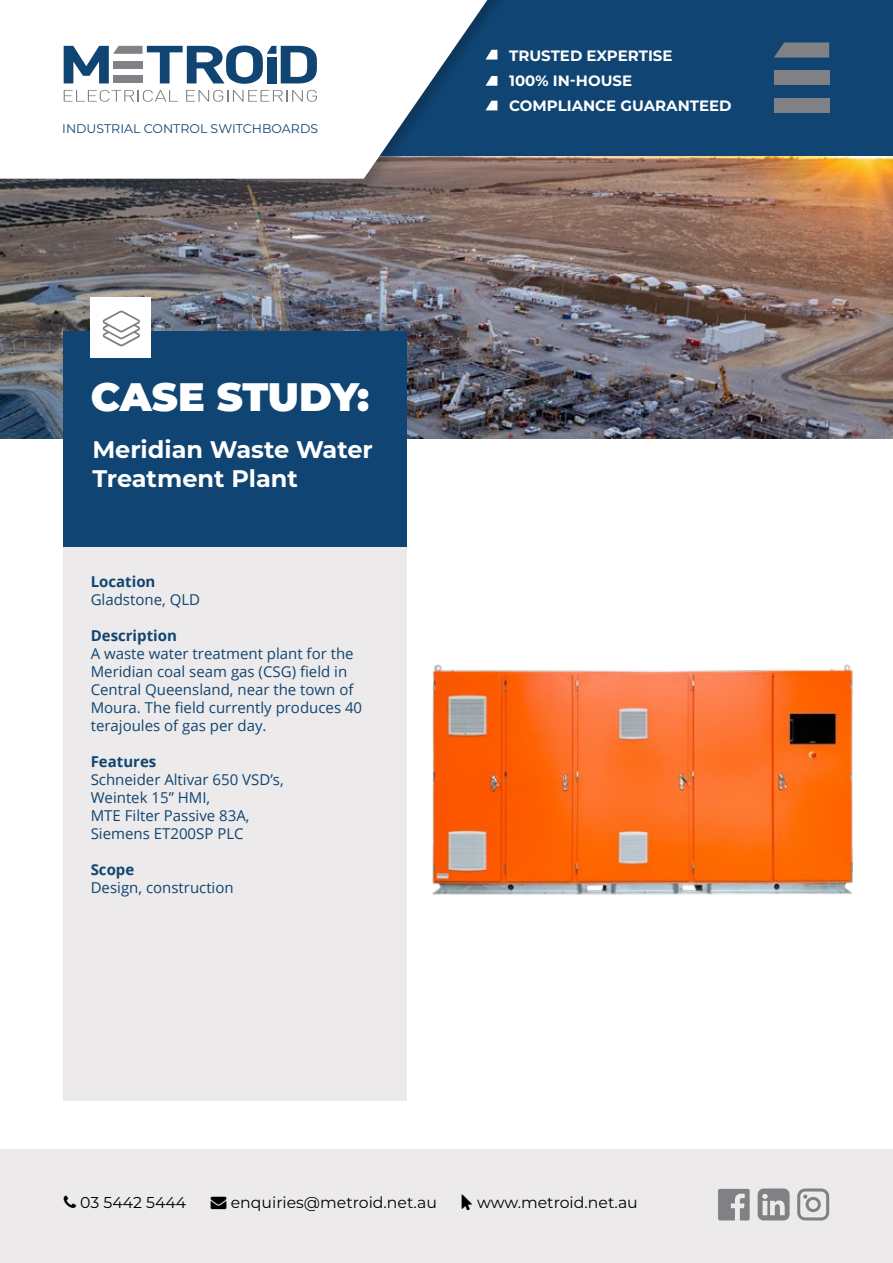
<style>
.page{position:relative;width:893px;height:1263px;background:#fff}
.page>*{position:absolute;margin:0;border:0;box-sizing:border-box;transform-origin:0 0}
.t1{font:900 39.75px "Montserrat";letter-spacing:-.01em;color:#fff}
.t2{font:700 24px/28.8px "Montserrat";color:#fff}
.t3{font:15.75px "Montserrat";color:#000}
.t4{font:15px/18px "Open Sans";color:#104573}
.t5{font:700 15px/25.2px "Montserrat";color:#fff}
.t6{font:700 15px "Open Sans";color:#104573}
.t7{font:12.6px "Montserrat";color:#104573}
</style>
<div class="page">
<img style="left:0;top:156px;width:893px;height:282px">
<div style="left:64px;top:331px;width:343px;height:216px;background:#104573"></div>
<div style="left:64px;top:547px;width:343px;height:554px;background:#eceaea"></div>
<div style="left:91px;top:297px;width:60px;height:60px;background:#fff"></div>
<svg style="left:103px;top:310px;width:37px;height:36px"></svg>
<img style="left:432px;top:664px;width:421px;height:231px">
<div style="left:0;top:1149px;width:893px;height:114px;background:#eceaea"></div>
<div style="left:313px;top:0;width:580px;height:156px;background:#104573"></div>
<div style="left:0;top:0;width:527px;height:193px;background:#000;opacity:.2"></div>
<svg style="left:0;top:0;width:514px;height:179px"></svg>
<svg style="left:64px;top:90px;width:114px;height:12px"></svg>
<svg style="left:186px;top:90px;width:131px;height:12px"></svg>
<svg style="left:64px;top:46px;width:253px;height:38px"></svg>
<div style="left:113px;top:61px;width:30px;height:8px;background:#808184"></div>
<div style="left:113px;top:75px;width:30px;height:8px;background:#808184"></div>
<div style="left:267px;top:57px;width:9px;height:26px;background:#104573"></div>
<svg style="left:774px;top:43px;width:55px;height:14px"></svg>
<div style="left:774px;top:70px;width:55px;height:15px;background:#808184"></div>
<div style="left:774px;top:98px;width:55px;height:15px;background:#808184"></div>
<svg style="left:486px;top:50px;width:11px;height:10px"></svg>
<svg style="left:486px;top:76px;width:11px;height:10px"></svg>
<svg style="left:486px;top:101px;width:11px;height:9px"></svg>
<svg style="left:758px;top:1188px;width:32px;height:32px"></svg>
<svg style="left:718px;top:1189px;width:32px;height:31px"></svg>
<svg style="left:797px;top:1188px;width:32px;height:32px"></svg>
<p class="t7" style="left:62px;top:120px;width:257px">INDUSTRIAL CONTROL SWITCHBOARDS</p>
<h1 class="t1" style="left:91px;top:371px;width:280px">CASE STUDY:</h1>
<h2 class="t2" style="left:92px;top:434px;width:282px">Meridian Waste Water<br>Treatment Plant</h2>
<p class="t6" style="left:91px;top:571px;width:66px">Location</p>
<p class="t4" style="left:91px;top:590px;width:111px">Gladstone, QLD</p>
<p class="t6" style="left:91px;top:625px;width:88px">Description</p>
<p class="t4" style="left:91px;top:644px;width:273px">A waste water treatment plant for the Meridian coal seam gas (CSG) field in Central Queensland, near the town of Moura. The field currently produces 40 terajoules of gas per day.</p>
<p class="t6" style="left:91px;top:751px;width:67px">Features</p>
<p class="t4" style="left:91px;top:770px;width:195px">Schneider Altivar 650 VSD’s,<br>Weintek 15” HMI,<br>MTE Filter Passive 83A,<br>Siemens ET200SP PLC</p>
<p class="t6" style="left:91px;top:859px;width:45px">Scope</p>
<p class="t4" style="left:91px;top:878px;width:144px">Design, construction</p>
<p class="t5" style="left:509px;top:42px;width:224px">TRUSTED EXPERTISE<br>100% IN-HOUSE<br>COMPLIANCE GUARANTEED</p>
<p class="t3" style="left:80px;top:1192px;width:107px">03 5442 5444</p>
<p class="t3" style="left:211px;top:1192px;width:228px">→ enquiries@metroid.net.au</p>
<p class="t3" style="left:477px;top:1192px;width:162px">www.metroid.net.au</p>
</div>
